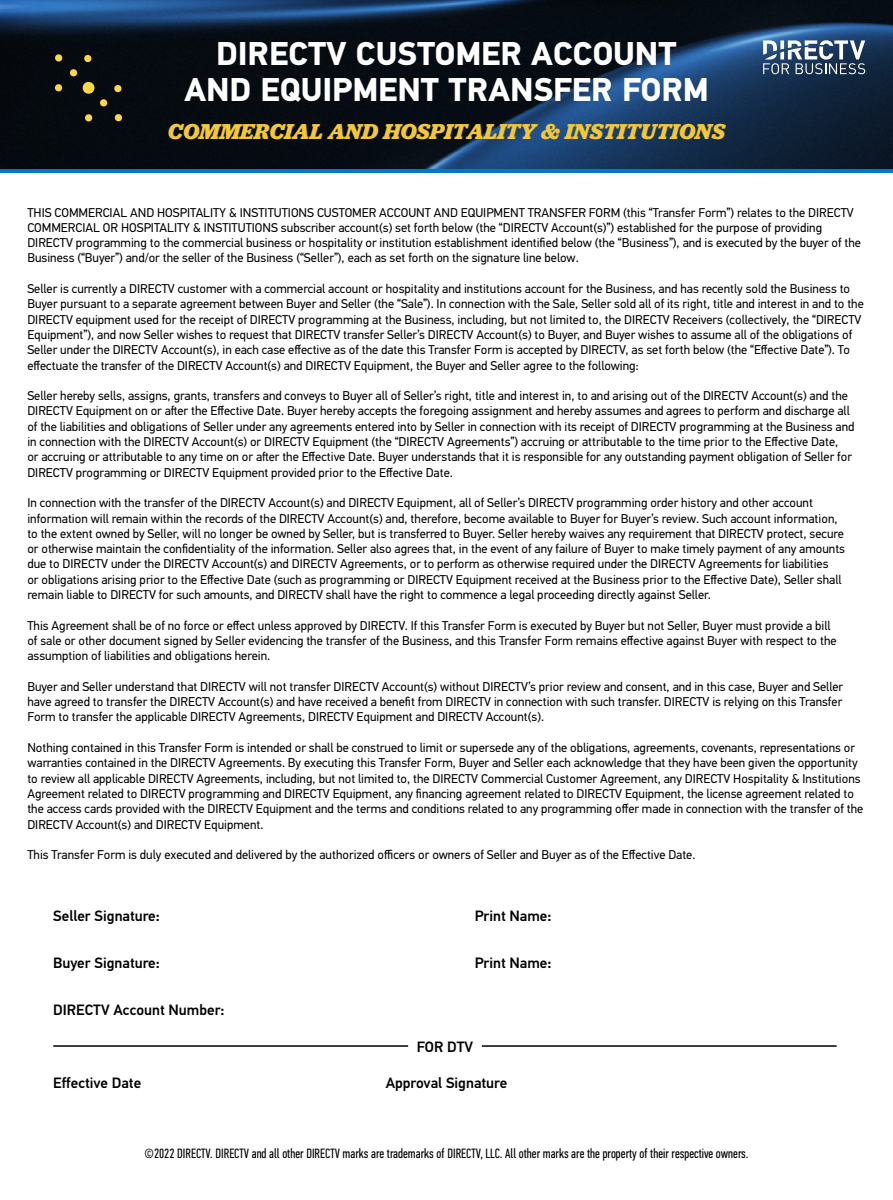
<style>
.page{position:relative;width:893px;height:1200px;background:#fff}
.page>*{position:absolute;margin:0;border:0;box-sizing:border-box;transform-origin:0 0}
.t1{font:700 33px/36px "PFDIN Text Pro";color:#fff;text-align:center}
.t2{font:italic 700 22.5px "Jubilat";color:#f3c736}
.t3{font:500 15px "PFDIN Text Pro";color:#000}
.t4{font:13.5px "PFDIN Text Comp Pro";color:#000}
.t5{font:12.75px/15.3px "PFDIN Text Pro";color:#000}
</style>
<div class="page">
<hr style="left:0;top:169px;width:892px;height:3px;background:#007ac1">
<img style="left:0;top:0;width:892px;height:169px">
<svg style="left:763px;top:40px;width:102px;height:34px"></svg>
<svg style="left:55px;top:54px;width:8px;height:8px"></svg>
<svg style="left:114px;top:114px;width:8px;height:8px"></svg>
<svg style="left:84px;top:55px;width:8px;height:7px"></svg>
<svg style="left:114px;top:85px;width:8px;height:8px"></svg>
<svg style="left:55px;top:84px;width:7px;height:8px"></svg>
<svg style="left:85px;top:114px;width:8px;height:8px"></svg>
<svg style="left:70px;top:69px;width:38px;height:38px"></svg>
<hr style="left:53px;top:1045px;width:355px;height:2px;background:#000">
<hr style="left:482px;top:1045px;width:354px;height:2px;background:#000">
<h1 class="t1" style="left:184px;top:36px;width:526px">DIRECTV CUSTOMER ACCOUNT<br>AND EQUIPMENT TRANSFER FORM</h1>
<h2 class="t2" style="left:168px;top:116px;width:558px">COMMERCIAL AND HOSPITALITY &amp; INSTITUTIONS</h2>
<p class="t5" style="left:27px;top:205px;width:835px">THIS COMMERCIAL AND HOSPITALITY &amp; INSTITUTIONS CUSTOMER ACCOUNT AND EQUIPMENT TRANSFER FORM (this “Transfer Form”) relates to the DIRECTV COMMERCIAL OR HOSPITALITY &amp; INSTITUTIONS subscriber account(s) set forth below (the “DIRECTV Account(s)”) established for the purpose of providing DIRECTV programming to the commercial business or hospitality or institution establishment identified below (the “Business”), and is executed by the buyer of the Business (“Buyer”) and/or the seller of the Business (“Seller”), each as set forth on the signature line below.</p>
<p class="t5" style="left:27px;top:281px;width:838px">Seller is currently a DIRECTV customer with a commercial account or hospitality and institutions account for the Business, and has recently sold the Business to Buyer pursuant to a separate agreement between Buyer and Seller (the “Sale”). In connection with the Sale, Seller sold all of its right, title and interest in and to the DIRECTV equipment used for the receipt of DIRECTV programming at the Business, including, but not limited to, the DIRECTV Receivers (collectively, the “DIRECTV Equipment”), and now Seller wishes to request that DIRECTV transfer Seller’s DIRECTV Account(s) to Buyer, and Buyer wishes to assume all of the obligations of Seller under the DIRECTV Account(s), in each case effective as of the date this Transfer Form is accepted by DIRECTV, as set forth below (the “Effective Date”). To effectuate the transfer of the DIRECTV Account(s) and DIRECTV Equipment, the Buyer and Seller agree to the following:</p>
<p class="t5" style="left:27px;top:388px;width:828px">Seller hereby sells, assigns, grants, transfers and conveys to Buyer all of Seller’s right, title and interest in, to and arising out of the DIRECTV Account(s) and the DIRECTV Equipment on or after the Effective Date. Buyer hereby accepts the foregoing assignment and hereby assumes and agrees to perform and discharge all of the liabilities and obligations of Seller under any agreements entered into by Seller in connection with its receipt of DIRECTV programming at the Business and in connection with the DIRECTV Account(s) or DIRECTV Equipment (the “DIRECTV Agreements”) accruing or attributable to the time prior to the Effective Date,<br>or accruing or attributable to any time on or after the Effective Date. Buyer understands that it is responsible for any outstanding payment obligation of Seller for DIRECTV programming or DIRECTV Equipment provided prior to the Effective Date.</p>
<p class="t5" style="left:27px;top:495px;width:819px">In connection with the transfer of the DIRECTV Account(s) and DIRECTV Equipment, all of Seller’s DIRECTV programming order history and other account information will remain within the records of the DIRECTV Account(s) and, therefore, become available to Buyer for Buyer’s review. Such account information, to the extent owned by Seller, will no longer be owned by Seller, but is transferred to Buyer. Seller hereby waives any requirement that DIRECTV protect, secure or otherwise maintain the confidentiality of the information. Seller also agrees that, in the event of any failure of Buyer to make timely payment of any amounts due to DIRECTV under the DIRECTV Account(s) and DIRECTV Agreements, or to perform as otherwise required under the DIRECTV Agreements for liabilities<br>or obligations arising prior to the Effective Date (such as programming or DIRECTV Equipment received at the Business prior to the Effective Date), Seller shall remain liable to DIRECTV for such amounts, and DIRECTV shall have the right to commence a legal proceeding directly against Seller.</p>
<p class="t5" style="left:27px;top:618px;width:810px">This Agreement shall be of no force or effect unless approved by DIRECTV. If this Transfer Form is executed by Buyer but not Seller, Buyer must provide a bill of sale or other document signed by Seller evidencing the transfer of the Business, and this Transfer Form remains effective against Buyer with respect to the assumption of liabilities and obligations herein.</p>
<p class="t5" style="left:27px;top:679px;width:817px;text-align:justify">Buyer and Seller understand that DIRECTV will not transfer DIRECTV Account(s) without DIRECTV’s prior review and consent, and in this case, Buyer and Seller have agreed to transfer the DIRECTV Account(s) and have received a benefit from DIRECTV in connection with such transfer. DIRECTV is relying on this Transfer Form to transfer the applicable DIRECTV Agreements, DIRECTV Equipment and DIRECTV Account(s).</p>
<p class="t5" style="left:27px;top:740px;width:837px">Nothing contained in this Transfer Form is intended or shall be construed to limit or supersede any of the obligations, agreements, covenants, representations or warranties contained in the DIRECTV Agreements. By executing this Transfer Form, Buyer and Seller each acknowledge that they have been given the opportunity to review all applicable DIRECTV Agreements, including, but not limited to, the DIRECTV Commercial Customer Agreement, any DIRECTV Hospitality &amp; Institutions Agreement related to DIRECTV programming and DIRECTV Equipment, any financing agreement related to DIRECTV Equipment, the license agreement related to the access cards provided with the DIRECTV Equipment and the terms and conditions related to any programming offer made in connection with the transfer of the DIRECTV Account(s) and DIRECTV Equipment.</p>
<p class="t5" style="left:27px;top:847px;width:669px">This Transfer Form is duly executed and delivered by the authorized officers or owners of Seller and Buyer as of the Effective Date.</p>
<p class="t3" style="left:53px;top:907px;width:108px">Seller Signature:</p>
<p class="t3" style="left:474px;top:907px;width:78px">Print Name:</p>
<p class="t3" style="left:53px;top:954px;width:108px">Buyer Signature:</p>
<p class="t3" style="left:474px;top:954px;width:78px">Print Name:</p>
<p class="t3" style="left:53px;top:1001px;width:173px">DIRECTV Account Number:</p>
<p class="t3" style="left:53px;top:1074px;width:89px">Effective Date</p>
<p class="t3" style="left:417px;top:1038px;width:58px">FOR DTV</p>
<p class="t3" style="left:386px;top:1074px;width:123px">Approval Signature</p>
<p class="t4" style="left:144px;top:1145px;width:605px">©2022 DIRECTV. DIRECTV and all other DIRECTV marks are trademarks of DIRECTV, LLC. All other marks are the property of their respective owners.</p>
</div>
